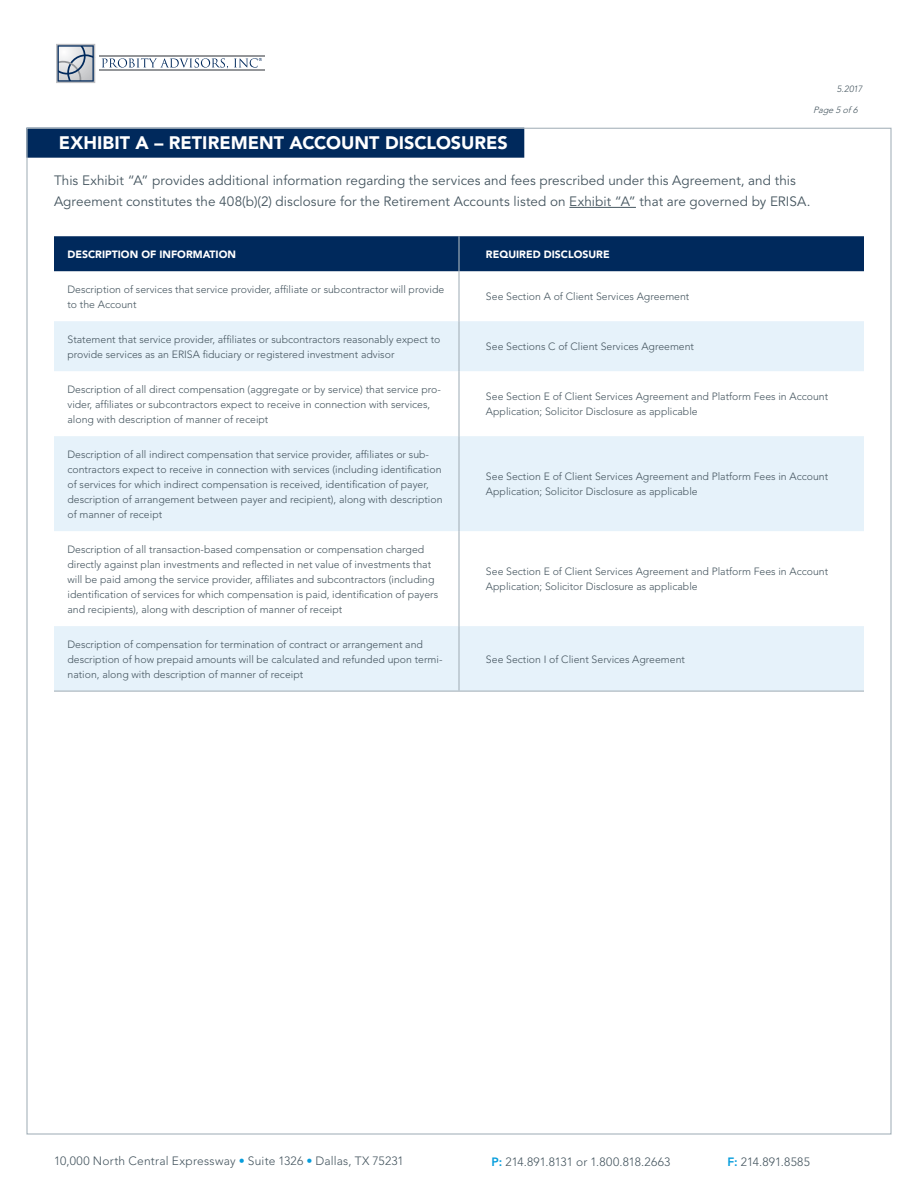
<style>
.page{position:relative;width:918px;height:1188px;background:#fff}
.page>*{position:absolute;margin:0;border:0;box-sizing:border-box;transform-origin:0 0}
.t1{font:900 18px "Avenir";color:#fff}
.t2{font:13.5px/21px "Avenir";letter-spacing:.005em;color:#45555f}
.t3{font:300 12px "Avenir";letter-spacing:.015em;color:#45555f}
.t4{font:300 10.5px/15px "Avenir";color:#45555f}
.t5{font:900 10.5px "Avenir";color:#fff}
.t6{font:italic 300 9px "Avenir LT Std";color:#45555f}
.t7{font:italic 300 9px "Avenir";color:#45555f}
.s1{color:#069ddc}
.s2{font-weight:800;color:#069ddc}
</style>
<div class="page">
<svg style="left:56px;top:44px;width:39px;height:39px;background:#a7b0bc"></svg>
<svg style="left:102px;top:58px;width:126px;height:11px"></svg>
<hr style="left:99px;top:55px;width:166px;height:1px;background:#949699">
<hr style="left:99px;top:70px;width:166px;height:1px;background:#949699">
<svg style="left:234px;top:58px;width:28px;height:10px"></svg>
<div style="left:26px;top:128px;width:498px;height:30px;background:#00295c"></div>
<hr style="left:569px;top:207px;width:67px;height:1px;background:#45555f">
<div style="left:54px;top:236px;width:810px;height:35px;background:#00295c"></div>
<svg style="left:54px;top:321px;width:810px;height:370px;fill:#e6f2fa"></svg>
<hr style="left:458px;top:236px;width:2px;height:35px;background:#a8b4bc">
<hr style="left:458px;top:271px;width:2px;height:50px;background:#a8b4bc">
<hr style="left:458px;top:321px;width:2px;height:50px;background:#a8b4bc">
<hr style="left:458px;top:371px;width:2px;height:65px;background:#a8b4bc">
<hr style="left:458px;top:436px;width:2px;height:95px;background:#a8b4bc">
<hr style="left:458px;top:531px;width:2px;height:95px;background:#a8b4bc">
<hr style="left:458px;top:626px;width:2px;height:65px;background:#a8b4bc">
<hr style="left:54px;top:691px;width:405px;height:1px;background:#a8b4bc">
<hr style="left:459px;top:691px;width:405px;height:1px;background:#a8b4bc">
<p class="t7" style="left:837px;top:83px;width:27px">5.2017</p>
<h1 class="t1" style="left:59px;top:132px;width:450px">EXHIBIT A – RETIREMENT ACCOUNT DISCLOSURES</h1>
<p class="t6" style="left:813px;top:105px;width:49px">Page 5 of 6</p>
<p class="t2" style="left:54px;top:170px;width:758px">This Exhibit “A” provides additional information regarding the services and fees prescribed under this Agreement, and this<br>Agreement constitutes the 408(b)(2) disclosure for the Retirement Accounts listed on Exhibit “A” that are governed by ERISA.</p>
<p class="t5" style="left:68px;top:248px;width:170px">DESCRIPTION OF INFORMATION</p>
<p class="t5" style="left:486px;top:248px;width:125px">REQUIRED DISCLOSURE</p>
<p class="t4" style="left:68px;top:282px;width:378px">Description of services that service provider, affiliate or subcontractor will provide to the Account</p>
<p class="t4" style="left:486px;top:289px;width:205px">See Section A of Client Services Agreement</p>
<p class="t4" style="left:68px;top:332px;width:374px">Statement that service provider, affiliates or subcontractors reasonably expect to provide services as an ERISA fiduciary or registered investment advisor</p>
<p class="t4" style="left:486px;top:339px;width:210px">See Sections C of Client Services Agreement</p>
<p class="t4" style="left:68px;top:382px;width:375px">Description of all direct compensation (aggregate or by service) that service pro&shy;vider, affiliates or subcontractors expect to receive in connection with services, along with description of manner of receipt</p>
<p class="t4" style="left:486px;top:389px;width:344px">See Section E of Client Services Agreement and Platform Fees in Account<br>Application; Solicitor Disclosure as applicable</p>
<p class="t4" style="left:68px;top:447px;width:377px">Description of all indirect compensation that service provider, affiliates or sub&shy;contractors expect to receive in connection with services (including identification of services for which indirect compensation is received, identification of payer, description of arrangement between payer and recipient), along with description of manner of receipt</p>
<p class="t4" style="left:486px;top:469px;width:344px">See Section E of Client Services Agreement and Platform Fees in Account<br>Application; Solicitor Disclosure as applicable</p>
<p class="t4" style="left:68px;top:542px;width:372px">Description of all transaction-based compensation or compensation charged directly against plan investments and reflected in net value of investments that will be paid among the service provider, affiliates and subcontractors (including identification of services for which compensation is paid, identification of payers and recipients), along with description of manner of receipt</p>
<p class="t4" style="left:68px;top:637px;width:377px">Description of compensation for termination of contract or arrangement and description of how prepaid amounts will be calculated and refunded upon termi&shy;nation, along with description of manner of receipt</p>
<p class="t4" style="left:486px;top:564px;width:344px">See Section E of Client Services Agreement and Platform Fees in Account<br>Application; Solicitor Disclosure as applicable</p>
<p class="t4" style="left:486px;top:652px;width:201px">See Section I of Client Services Agreement</p>
<p class="t3" style="left:54px;top:1154px;width:351px">10,000 North Central Expressway <span class="s1">•</span> Suite 1326 <span class="s1">•</span> Dallas, TX 75231</p>
<p class="t3" style="left:491px;top:1155px;width:181px"><span class="s2">P:</span> 214.891.8131 or 1.800.818.2663</p>
<p class="t3" style="left:727px;top:1155px;width:84px"><span class="s2">F:</span> 214.891.8585</p>
</div>
